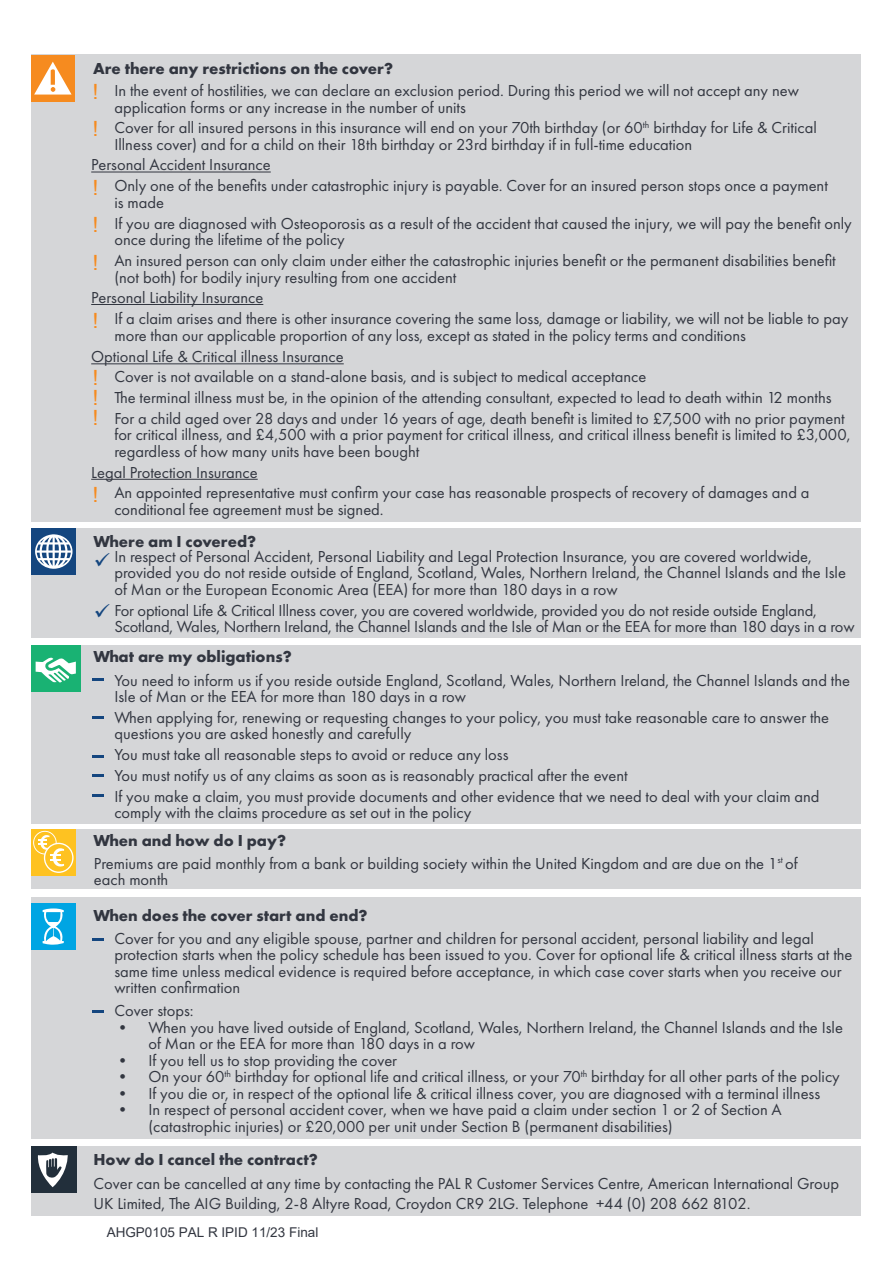
<style>
.page{position:relative;width:893px;height:1263px;background:#fff}
.page>*{position:absolute;margin:0;border:0;box-sizing:border-box;transform-origin:0 0}
.t1{font:16.5px/16.5px "Futura PT";color:#323640}
.t2{font:700 16.5px "Futura PT";color:#323640}
.t3{font:13.5px "Arial";color:#323640}
.s1{font-style:inherit}
</style>
<div class="page">
<div style="left:31px;top:54px;width:830px;height:468px;background:#d5d6d8"></div>
<div style="left:31px;top:55px;width:44px;height:46px;background:#f68b1f"></div>
<svg style="left:34px;top:62px;width:38px;height:33px"></svg>
<div style="left:31px;top:528px;width:830px;height:110px;background:#d5d6d8"></div>
<div style="left:31px;top:529px;width:45px;height:46px;background:#14467f"></div>
<svg style="left:35px;top:534px;width:38px;height:35px"></svg>
<div style="left:31px;top:645px;width:830px;height:179px;background:#d5d6d8"></div>
<div style="left:31px;top:645px;width:49px;height:47px;background:#19b273"></div>
<svg style="left:36px;top:657px;width:40px;height:26px"></svg>
<svg style="left:93px;top:678px;width:11px;height:2px"></svg>
<svg style="left:93px;top:716px;width:11px;height:2px"></svg>
<svg style="left:93px;top:755px;width:11px;height:2px"></svg>
<svg style="left:93px;top:794px;width:11px;height:3px"></svg>
<div style="left:31px;top:829px;width:830px;height:60px;background:#d5d6d8"></div>
<div style="left:31px;top:829px;width:45px;height:46px;background:#fec221"></div>
<svg style="left:33px;top:831px;width:41px;height:42px"></svg>
<div style="left:31px;top:1146px;width:830px;height:70px;background:#d5d6d8"></div>
<div style="left:31px;top:1146px;width:46px;height:47px;background:#222f3b"></div>
<svg style="left:37px;top:1152px;width:31px;height:35px"></svg>
<div style="left:31px;top:897px;width:830px;height:242px;background:#d5d6d8"></div>
<div style="left:31px;top:903px;width:44px;height:47px;background:#00a5e3"></div>
<svg style="left:42px;top:908px;width:22px;height:37px"></svg>
<svg style="left:93px;top:938px;width:11px;height:2px"></svg>
<svg style="left:93px;top:1010px;width:11px;height:2px"></svg>
<hr style="left:91px;top:172px;width:180px;height:1px;background:#323640">
<hr style="left:91px;top:304px;width:172px;height:1px;background:#323640">
<hr style="left:91px;top:363px;width:253px;height:1px;background:#323640">
<hr style="left:91px;top:479px;width:167px;height:1px;background:#323640">
<svg style="left:93px;top:774px;width:11px;height:2px"></svg>
<p class="t2" style="left:93px;top:57px;width:301px">Are there any restrictions on the cover?</p>
<p class="t1" style="left:114px;top:82px;width:686px">In the event of hostilities, we can declare an exclusion period. During this period we will not accept any new application forms or any increase in the number of units</p>
<p class="t1" style="left:114px;top:120px;width:704px">Cover for all insured persons in this insurance will end on your 70th birthday (or 60<sup>th</sup> birthday for Life &amp; Critical<br>Illness cover) and for a child on their 18th birthday or 23rd birthday if in full-time education</p>
<p class="t1" style="left:114px;top:178px;width:715px">Only one of the benefits under catastrophic injury is payable. Cover for an insured person stops once a payment is made</p>
<p class="t1" style="left:114px;top:215px;width:739px">If you are diagnosed with Osteoporosis as a result of the accident that caused the injury, we will pay the benefit only once during the lifetime of the policy</p>
<p class="t1" style="left:114px;top:252px;width:723px">An insured person can only claim under either the catastrophic injuries benefit or the permanent disabilities benefit (not both) for bodily injury resulting from one accident</p>
<p class="t1" style="left:114px;top:310px;width:735px">If a claim arises and there is other insurance covering the same loss, damage or liability, we will not be liable to pay more than our applicable proportion of any loss, except as stated in the policy terms and conditions</p>
<p class="t1" style="left:114px;top:368px;width:533px">Cover is not available on a stand-alone basis, and is subject to medical acceptance</p>
<p class="t1" style="left:114px;top:389px;width:719px">The terminal illness must be, in the opinion of the attending consultant, expected to lead to death within 12 months</p>
<p class="t1" style="left:114px;top:410px;width:738px">For a child aged over 28 days and under 16 years of age, death benefit is limited to £7,500 with no prior payment for critical illness, and £4,500 with a prior payment for critical illness, and critical illness benefit is limited to £3,000, regardless of how many units have been bought</p>
<p class="t1" style="left:114px;top:484px;width:697px">An appointed representative must confirm your case has reasonable prospects of recovery of damages and a conditional fee agreement must be signed.</p>
<p class="t1" style="left:91px;top:157px;width:181px">Personal Accident Insurance</p>
<p class="t1" style="left:91px;top:289px;width:174px">Personal Liability Insurance</p>
<p class="t1" style="left:91px;top:348px;width:254px">Optional Life &amp; Critical illness Insurance</p>
<p class="t1" style="left:91px;top:464px;width:168px">Legal Protection Insurance</p>
<p class="t2" style="left:93px;top:530px;width:164px">Where am I covered?</p>
<p class="t1" style="left:114px;top:548px;width:733px">In respect of Personal Accident, Personal Liability and Legal Protection Insurance, you are covered worldwide, provided you do not reside outside of England, Scotland, Wales, Northern Ireland, the Channel Islands and the Isle of Man or the European Economic Area (EEA) for more than 180 days in a row</p>
<p class="t1" style="left:114px;top:602px;width:742px">For optional Life &amp; Critical Illness cover, you are covered worldwide, provided you do not reside outside England,<br>Scotland, Wales, Northern Ireland, the Channel Islands and the Isle of Man or the EEA for more than 180 days in a row</p>
<p class="t2" style="left:93px;top:646px;width:200px">What are my obligations?</p>
<p class="t1" style="left:114px;top:672px;width:737px">You need to inform us if you reside outside England, Scotland, Wales, Northern Ireland, the Channel Islands and the<br>Isle of Man or the EEA for more than 180 days in a row</p>
<p class="t1" style="left:114px;top:709px;width:716px">When applying for, renewing or requesting changes to your policy, you must take reasonable care to answer the questions you are asked honestly and carefully</p>
<p class="t1" style="left:114px;top:746px;width:396px">You must take all reasonable steps to avoid or reduce any loss</p>
<p class="t1" style="left:114px;top:767px;width:515px">You must notify us of any claims as soon as is reasonably practical after the event</p>
<p class="t1" style="left:114px;top:788px;width:707px">If you make a claim, you must provide documents and other evidence that we need to deal with your claim and comply with the claims procedure as set out in the policy</p>
<p class="t2" style="left:93px;top:830px;width:194px">When and how do I pay?</p>
<p class="t1" style="left:94px;top:855px;width:705px">Premiums are paid monthly from a bank or building society within the United Kingdom and are due on the 1<sup>st</sup> of each month</p>
<p class="t2" style="left:93px;top:905px;width:276px">When does the cover start and end?</p>
<p class="t1" style="left:114px;top:930px;width:739px">Cover for you and any eligible spouse, partner and children for personal accident, personal liability and legal protection starts when the policy schedule has been issued to you. Cover for optional life &amp; critical illness starts at the same time unless medical evidence is required before acceptance, in which case cover starts when you receive our written confirmation</p>
<p class="t1" style="left:114px;top:1002px;width:81px">Cover stops:</p>
<p class="t1" style="left:148px;top:1019px;width:696px;text-indent:-34px">• When you have lived outside of England, Scotland, Wales, Northern Ireland, the Channel Islands and the Isle of Man or the EEA for more than 180 days in a row</p>
<p class="t1" style="left:114px;top:1052px;width:284px">• If you tell us to stop providing the cover</p>
<p class="t1" style="left:114px;top:1068px;width:727px">• On your 60<sup>th</sup> birthday for optional life and critical illness, or your 70<sup>th</sup> birthday for all other parts of the policy</p>
<p class="t1" style="left:114px;top:1085px;width:707px">• If you die or, in respect of the optional life &amp; critical illness cover, you are diagnosed with a terminal illness</p>
<p class="t1" style="left:148px;top:1101px;width:635px;text-indent:-34px">• In respect of personal accident cover, when we have paid a claim under section 1 or 2 of Section A (catastrophic injuries) or £20,000 per unit under Section B (permanent disabilities)</p>
<p class="t2" style="left:93px;top:1149px;width:226px">How do I cancel the contract?</p>
<p class="t1" style="left:93px;top:1174px;width:747px;line-height:19.5px">Cover can be cancelled at any time by contacting the PAL R Customer Services Centre, American International Group<br>UK Limited, The AIG Building, 2-8 Altyre Road, Croydon CR9 2LG. Telephone +44 (0) 208 662 8102.</p>
<p class="t3" style="left:107px;top:1223px;width:213px">AHGP0105 PAL R IPID <span class="s1">11</span>/2<span class="s1">3</span> Final</p>
</div>
